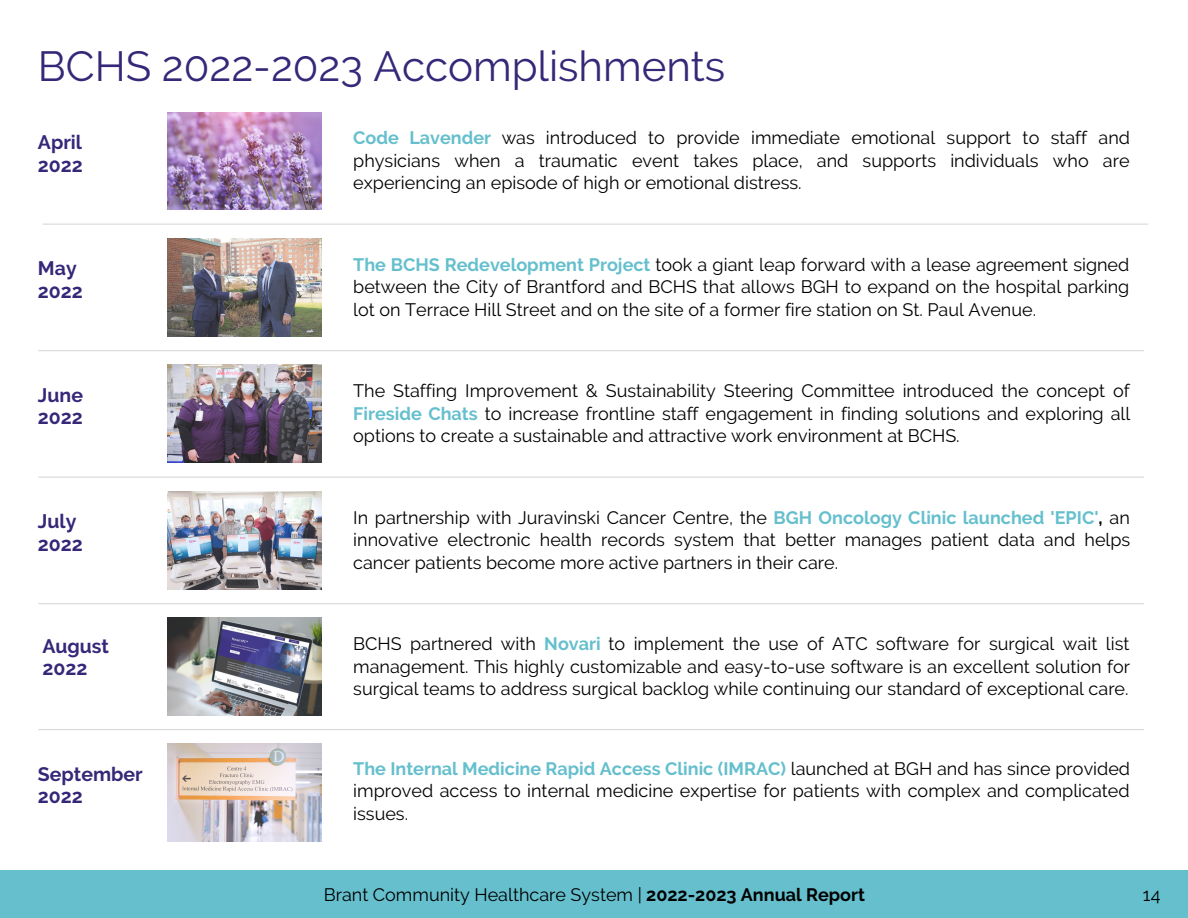
<style>
.page{position:relative;width:1188px;height:918px;background:#fff}
.page>*{position:absolute;margin:0;border:0;box-sizing:border-box;transform-origin:0 0}
.t1{font:42px "Raleway";color:#362778}
.t2{font:700 19.5px/22.5px "Raleway";color:#362778}
.t3{font:18px/22.5px "Raleway";color:#000;text-align:justify}
.s1{font-weight:700;color:#65bfcd}
.s2{font-weight:700}
</style>
<div class="page">
<div style="left:0;top:870px;width:1188px;height:48px;background:#65bfcd"></div>
<img style="left:168px;top:112px;width:154px;height:98px">
<img style="left:168px;top:238px;width:154px;height:98px">
<img style="left:168px;top:365px;width:154px;height:98px">
<img style="left:168px;top:491px;width:154px;height:98px">
<img style="left:168px;top:618px;width:154px;height:98px">
<img style="left:168px;top:744px;width:154px;height:98px">
<hr style="left:43px;top:224px;width:1105px;height:1px;background:#d9d9d9">
<hr style="left:38px;top:350px;width:1106px;height:1px;background:#d9d9d9">
<hr style="left:38px;top:477px;width:1106px;height:1px;background:#d9d9d9">
<hr style="left:38px;top:603px;width:1106px;height:1px;background:#d9d9d9">
<hr style="left:38px;top:729px;width:1106px;height:1px;background:#d9d9d9">
<p class="t1" style="left:38px;top:42px;width:689px">BCHS 2022-2023 Accomplishments</p>
<p class="t2" style="left:38px;top:131px;width:46px">April<br>2022</p>
<p class="t3" style="left:353px;top:127px;width:778px"><span class="s1">Code Lavender</span> was introduced to provide immediate emotional support to staff and physicians when a traumatic event takes place, and supports individuals who are experiencing an episode of high or emotional distress.</p>
<p class="t2" style="left:38px;top:257px;width:46px">May<br>2022</p>
<p class="t3" style="left:353px;top:253px;width:778px"><span class="s1">The BCHS Redevelopment Project</span> took a giant leap forward with a lease agreement signed between the City of Brantford and BCHS that allows BGH to expand on the hospital parking lot on Terrace Hill Street and on the site of a former fire station on St. Paul Avenue.</p>
<p class="t2" style="left:38px;top:384px;width:47px">June</p>
<p class="t2" style="left:38px;top:406px;width:46px">2022</p>
<p class="t3" style="left:353px;top:379px;width:778px">The Staffing Improvement &amp; Sustainability Steering Committee introduced the concept of <span class="s1">Fireside Chats</span> to increase frontline staff engagement in finding solutions and exploring all options to create a sustainable and attractive work environment at BCHS.</p>
<p class="t2" style="left:38px;top:510px;width:40px">July</p>
<p class="t2" style="left:38px;top:533px;width:46px">2022</p>
<p class="t3" style="left:353px;top:506px;width:779px">In partnership with Juravinski Cancer Centre, the <span class="s1">BGH Oncology Clinic launched 'EPIC'</span><span class="s2">,</span> an innovative electronic health records system that better manages patient data and helps cancer patients become more active partners in their care.</p>
<p class="t2" style="left:42px;top:634px;width:68px">August</p>
<p class="t2" style="left:42px;top:657px;width:46px">2022</p>
<p class="t3" style="left:353px;top:632px;width:778px">BCHS partnered with <span class="s1">Novari</span> to implement the use of ATC software for surgical wait list management. This highly customizable and easy-to-use software is an excellent solution for surgical teams to address surgical backlog while continuing our standard of exceptional care.</p>
<p class="t2" style="left:38px;top:763px;width:106px">September<br>2022</p>
<p class="t3" style="left:353px;top:757px;width:778px"><span class="s1">The Internal Medicine Rapid Access Clinic (IMRAC)</span> launched at BGH and has since provided improved access to internal medicine expertise for patients with complex and complicated issues.</p>
<p class="t3" style="left:324px;top:883px;width:543px">Brant Community Healthcare System | <span class="s2">2022-2023 Annual Report</span></p>
<p class="t3" style="left:1143px;top:883px;width:19px">14</p>
</div>
